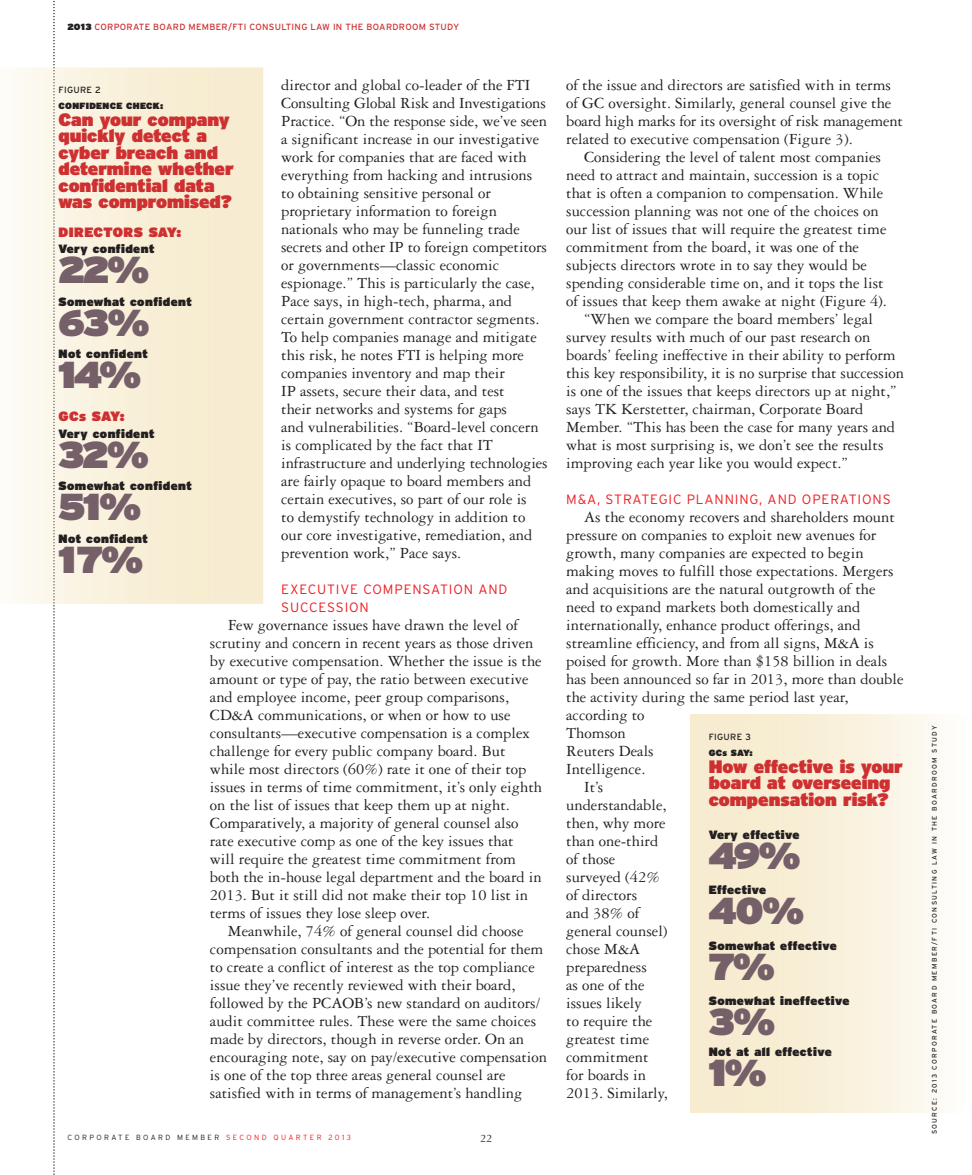
<style>
.page{position:relative;width:972px;height:1175px;background:#fff}
.page>*{position:absolute;margin:0;border:0;box-sizing:border-box;transform-origin:0 0}
.t1{font:900 37.5px "Interstate";letter-spacing:-.045em;color:#75606a}
.t2{font:900 18px/16.5px "Interstate";color:#ce3031}
.t3{font:16.5px/18px "Garamond Three";color:#231f20}
.t4{font:300 13.5px/18px "Interstate";letter-spacing:.065em;color:#ee1d23}
.t5{font:900 13.5px "Interstate";letter-spacing:.03em;color:#ce3031}
.t6{font:900 12px "Interstate";letter-spacing:.035em;color:#231f20}
.t7{font:12px "Garamond Three";color:#231f20}
.t8{font:9px "Interstate";letter-spacing:.035em;color:#ce3031}
.t9{font:900 9px "Interstate";letter-spacing:.035em;color:#231f20}
.t10{font:9px "Interstate";letter-spacing:.035em;color:#231f20}
.t11{font:300 7.5px "Interstate";letter-spacing:.32em;color:#231f20}
.t12{font:6.75px "Interstate";letter-spacing:.2em;color:#231f20}
.s1{font-weight:900;color:#231f20}
.s2{color:#ee1d23}
</style>
<div class="page">
<svg style="left:53px;top:1px;width:2px;height:1173px"></svg>
<img style="left:53px;top:68px;width:2px;height:44px">
<p class="t8" style="left:68px;top:21px;width:393px"><span class="s1">2013</span> CORPORATE BOARD MEMBER/FTI CONSULTING LAW IN THE BOARDROOM STUDY</p>
<p class="t3" style="left:281px;top:78px;width:268px">director and global co-leader of the FTI Consulting Global Risk and Investigations Practice. “On the response side, we’ve seen a significant increase in our investigative work for companies that are faced with everything from hacking and intrusions to obtaining sensitive personal or proprietary information to foreign nationals who may be funneling trade secrets and other IP to foreign competitors or governments—classic economic espionage.” This is particularly the case, Pace says, in high-tech, pharma, and certain government contractor segments.<br>To help companies manage and mitigate this risk, he notes FTI is helping more companies inventory and map their<br>IP assets, secure their data, and test<br>their networks and systems for gaps<br>and vulnerabilities. “Board-level concern is complicated by the fact that IT infrastructure and underlying technologies are fairly opaque to board members and certain executives, so part of our role is<br>to demystify technology in addition to our core investigative, remediation, and prevention work,” Pace says.</p>
<p class="t4" style="left:281px;top:580px;width:228px">EXECUTIVE COMPENSATION AND<br>SUCCESSION</p>
<p class="t3" style="left:210px;top:618px;width:334px;text-indent:18px">Few governance issues have drawn the level of scrutiny and concern in recent years as those driven by executive compensation. Whether the issue is the amount or type of pay, the ratio between executive and employee income, peer group comparisons, CD&amp;A communications, or when or how to use consultants—executive compensation is a complex challenge for every public company board. But while most directors (60%) rate it one of their top issues in terms of time commitment, it’s only eighth on the list of issues that keep them up at night.<br>Comparatively, a majority of general counsel also rate executive comp as one of the key issues that will require the greatest time commitment from both the in-house legal department and the board in 2013. But it still did not make their top 10 list in terms of issues they lose sleep over.</p>
<p class="t3" style="left:210px;top:924px;width:339px;text-indent:18px">Meanwhile, 74% of general counsel did choose compensation consultants and the potential for them to create a conflict of interest as the top compliance issue they’ve recently reviewed with their board, followed by the PCAOB’s new standard on auditors/ audit committee rules. These were the same choices made by directors, though in reverse order. On an encouraging note, say on pay/executive compensation is one of the top three areas general counsel are satisfied with in terms of management’s handling</p>
<p class="t7" style="left:480px;top:1134px;width:13px">22</p>
<p class="t10" style="left:58px;top:84px;width:44px">FIGURE 2</p>
<p class="t9" style="left:59px;top:101px;width:106px">CONFIDENCE CHECK:</p>
<p class="t2" style="left:58px;top:111px;width:177px">Can your company quickly detect a cyber breach and determine whether confidential data was compromised?</p>
<p class="t5" style="left:58px;top:224px;width:124px">DIRECTORS SAY:</p>
<p class="t6" style="left:58px;top:242px;width:97px">Very confident</p>
<h1 class="t1" style="left:58px;top:248px;width:92px">22%</h1>
<p class="t6" style="left:58px;top:295px;width:135px">Somewhat confident</p>
<h1 class="t1" style="left:58px;top:301px;width:92px">63%</h1>
<p class="t6" style="left:58px;top:347px;width:91px">Not confident</p>
<h1 class="t1" style="left:58px;top:353px;width:84px">14%</h1>
<p class="t5" style="left:58px;top:409px;width:68px">GCs SAY:</p>
<p class="t6" style="left:58px;top:427px;width:97px">Very confident</p>
<h1 class="t1" style="left:58px;top:433px;width:92px">32%</h1>
<p class="t6" style="left:58px;top:479px;width:135px">Somewhat confident</p>
<h1 class="t1" style="left:58px;top:485px;width:84px">51%</h1>
<p class="t6" style="left:58px;top:532px;width:91px">Not confident</p>
<h1 class="t1" style="left:58px;top:538px;width:86px">17%</h1>
<p class="t11" style="left:68px;top:1133px;width:285px">CORPORATE BOARD MEMBER <span class="s2">SECOND QUARTER 2013</span></p>
<p class="t3" style="left:566px;top:78px;width:338px">of the issue and directors are satisfied with in terms of GC oversight. Similarly, general counsel give the board high marks for its oversight of risk management related to executive compensation (Figure 3).</p>
<p class="t3" style="left:584px;top:150px;width:298px">Considering the level of talent most companies</p>
<p class="t3" style="left:566px;top:168px;width:314px">need to attract and maintain, succession is a topic</p>
<p class="t3" style="left:566px;top:186px;width:319px">that is often a companion to compensation. While</p>
<p class="t3" style="left:566px;top:204px;width:314px">succession planning was not one of the choices on</p>
<p class="t3" style="left:566px;top:222px;width:322px">our list of issues that will require the greatest time</p>
<p class="t3" style="left:566px;top:240px;width:294px">commitment from the board, it was one of the</p>
<p class="t3" style="left:566px;top:258px;width:302px">subjects directors wrote in to say they would be</p>
<p class="t3" style="left:566px;top:276px;width:319px">spending considerable time on, and it tops the list</p>
<p class="t3" style="left:566px;top:294px;width:322px">of issues that keep them awake at night (Figure 4).</p>
<p class="t3" style="left:584px;top:312px;width:290px">“When we compare the board members’ legal</p>
<p class="t3" style="left:566px;top:330px;width:306px">survey results with much of our past research on</p>
<p class="t3" style="left:566px;top:348px;width:331px">boards’ feeling ineffective in their ability to perform</p>
<p class="t3" style="left:566px;top:366px;width:339px">this key responsibility, it is no surprise that succession</p>
<p class="t3" style="left:566px;top:384px;width:332px">is one of the issues that keeps directors up at night,”</p>
<p class="t3" style="left:566px;top:402px;width:299px">says TK Kerstetter, chairman, Corporate Board</p>
<p class="t3" style="left:566px;top:420px;width:330px">Member. “This has been the case for many years and</p>
<p class="t3" style="left:566px;top:438px;width:319px">what is most surprising is, we don’t see the results</p>
<p class="t3" style="left:566px;top:456px;width:283px">improving each year like you would expect.”</p>
<p class="t4" style="left:566px;top:490px;width:326px">M&amp;A, STRATEGIC PLANNING, AND OPERATIONS</p>
<p class="t3" style="left:584px;top:510px;width:312px">As the economy recovers and shareholders mount</p>
<p class="t3" style="left:566px;top:528px;width:312px">pressure on companies to exploit new avenues for</p>
<p class="t3" style="left:566px;top:546px;width:299px">growth, many companies are expected to begin</p>
<p class="t3" style="left:566px;top:564px;width:329px">making moves to fulfill those expectations. Mergers</p>
<p class="t3" style="left:566px;top:582px;width:311px">and acquisitions are the natural outgrowth of the</p>
<p class="t3" style="left:566px;top:600px;width:296px">need to expand markets both domestically and</p>
<p class="t3" style="left:566px;top:618px;width:296px">internationally, enhance product offerings, and</p>
<p class="t3" style="left:566px;top:636px;width:309px">streamline efficiency, and from all signs, M&amp;A is</p>
<p class="t3" style="left:566px;top:654px;width:323px">poised for growth. More than $158 billion in deals</p>
<p class="t3" style="left:566px;top:672px;width:339px">has been announced so far in 2013, more than double</p>
<p class="t3" style="left:566px;top:690px;width:284px">the activity during the same period last year,</p>
<p class="t3" style="left:566px;top:708px;width:80px">according to</p>
<p class="t3" style="left:566px;top:726px;width:61px">Thomson</p>
<p class="t3" style="left:566px;top:744px;width:89px">Reuters Deals</p>
<p class="t3" style="left:566px;top:762px;width:81px">Intelligence.</p>
<p class="t3" style="left:584px;top:780px;width:21px">It’s</p>
<p class="t3" style="left:566px;top:798px;width:102px">understandable,</p>
<p class="t3" style="left:566px;top:816px;width:101px">then, why more</p>
<p class="t3" style="left:566px;top:834px;width:94px">than one-third</p>
<p class="t3" style="left:566px;top:852px;width:51px">of those</p>
<p class="t3" style="left:566px;top:870px;width:95px">surveyed (42%</p>
<p class="t3" style="left:566px;top:888px;width:72px">of directors</p>
<p class="t3" style="left:566px;top:906px;width:75px">and 38% of</p>
<p class="t3" style="left:566px;top:924px;width:103px">general counsel)</p>
<p class="t3" style="left:566px;top:942px;width:75px">chose M&amp;A</p>
<p class="t3" style="left:566px;top:960px;width:82px">preparedness</p>
<p class="t3" style="left:566px;top:978px;width:80px">as one of the</p>
<p class="t3" style="left:566px;top:996px;width:77px">issues likely</p>
<p class="t3" style="left:566px;top:1014px;width:88px">to require the</p>
<p class="t3" style="left:566px;top:1032px;width:84px">greatest time</p>
<p class="t3" style="left:566px;top:1050px;width:84px">commitment</p>
<p class="t3" style="left:566px;top:1068px;width:81px">for boards in</p>
<p class="t3" style="left:566px;top:1086px;width:103px">2013. Similarly,</p>
<p class="t10" style="left:709px;top:731px;width:44px">FIGURE 3</p>
<p class="t9" style="left:709px;top:747px;width:46px">GCs SAY:</p>
<p class="t2" style="left:709px;top:758px;width:195px">How effective is your board at overseeing compensation risk?</p>
<p class="t6" style="left:709px;top:827px;width:92px">Very effective</p>
<h1 class="t1" style="left:709px;top:833px;width:93px">49%</h1>
<p class="t6" style="left:709px;top:883px;width:59px">Effective</p>
<h1 class="t1" style="left:709px;top:889px;width:97px">40%</h1>
<p class="t6" style="left:709px;top:938px;width:130px">Somewhat effective</p>
<h1 class="t1" style="left:709px;top:944px;width:68px">7%</h1>
<p class="t6" style="left:709px;top:994px;width:142px">Somewhat ineffective</p>
<h1 class="t1" style="left:709px;top:1000px;width:68px">3%</h1>
<p class="t6" style="left:709px;top:1045px;width:124px">Not at all effective</p>
<h1 class="t1" style="left:709px;top:1051px;width:59px">1%</h1>
<p class="t12" style="left:931px;top:1134px;width:410px;rotate:-90deg">SOURCE: 2013 CORPORATE BOARD MEMBER/FTI CONSULTING LAW IN THE BOARDROOM STUDY</p>
</div>
